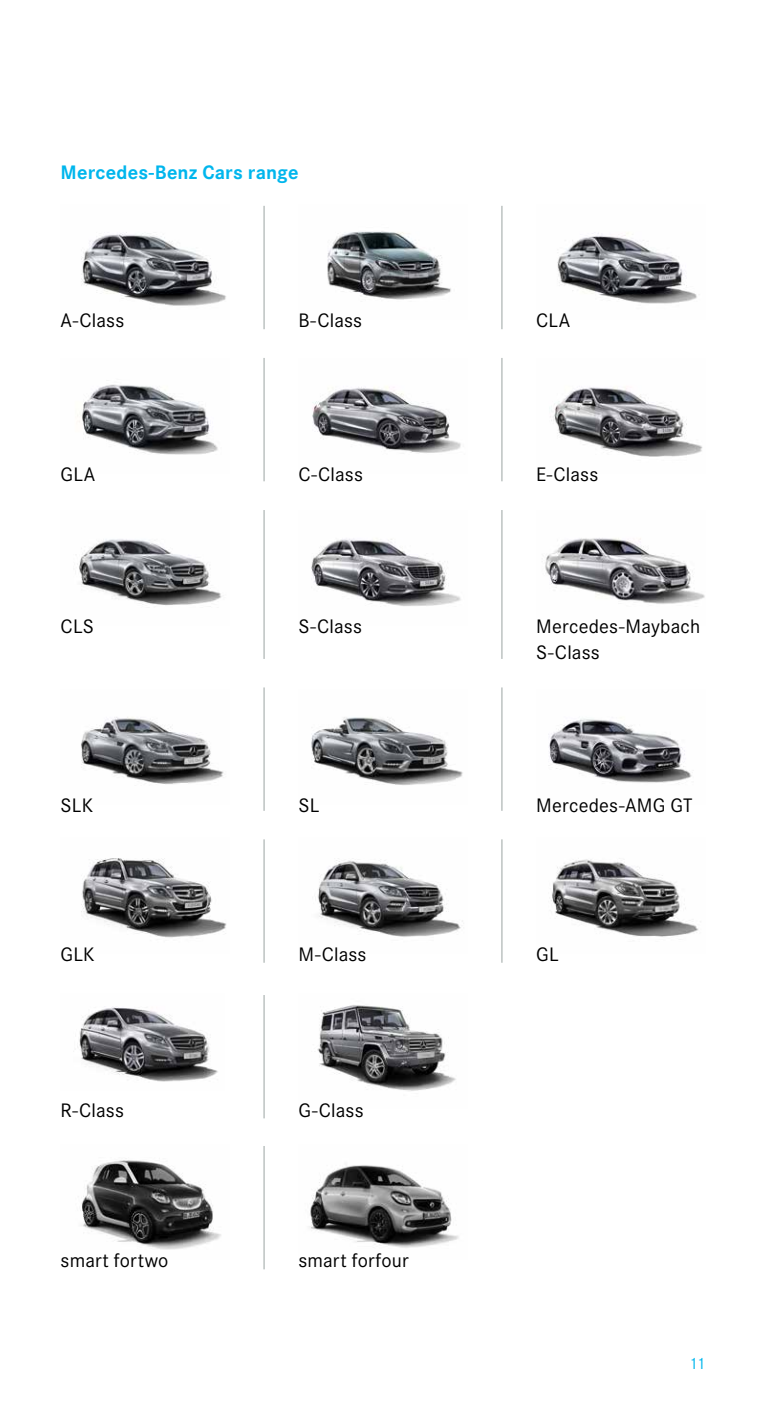
<style>
.page{position:relative;width:766px;height:1404px;background:#fff}
.page>*{position:absolute;margin:0;border:0;box-sizing:border-box;transform-origin:0 0}
.t1{font:20.25px/25.4px "Corporate S";letter-spacing:.01em;color:#000}
.t2{font:700 20.25px "Corporate S";letter-spacing:.005em;color:#00b6ed}
.t3{font:16.88px "Corporate S";color:#00b6ed}
</style>
<div class="page">
<img style="left:81px;top:232px;width:145px;height:74px">
<img style="left:327px;top:231px;width:124px;height:69px">
<img style="left:557px;top:233px;width:140px;height:71px">
<img style="left:81px;top:858px;width:146px;height:80px">
<img style="left:318px;top:860px;width:145px;height:77px">
<img style="left:551px;top:859px;width:148px;height:78px">
<hr style="left:263px;top:206px;width:2px;height:123px;background:#c4c9c8">
<hr style="left:501px;top:206px;width:1px;height:123px;background:#c4c9c8">
<img style="left:77px;top:384px;width:141px;height:71px">
<img style="left:312px;top:386px;width:149px;height:67px">
<img style="left:550px;top:387px;width:153px;height:70px">
<hr style="left:263px;top:358px;width:2px;height:123px;background:#c4c9c8">
<hr style="left:501px;top:358px;width:1px;height:123px;background:#c4c9c8">
<img style="left:311px;top:539px;width:150px;height:67px">
<img style="left:545px;top:538px;width:160px;height:66px">
<hr style="left:263px;top:510px;width:2px;height:149px;background:#c4c9c8">
<hr style="left:501px;top:510px;width:1px;height:149px;background:#c4c9c8">
<img style="left:81px;top:717px;width:143px;height:67px">
<img style="left:311px;top:717px;width:152px;height:68px">
<img style="left:548px;top:718px;width:144px;height:65px">
<hr style="left:263px;top:687px;width:2px;height:123px;background:#c4c9c8">
<hr style="left:501px;top:687px;width:1px;height:123px;background:#c4c9c8">
<hr style="left:263px;top:839px;width:2px;height:123px;background:#c4c9c8">
<img style="left:309px;top:1165px;width:150px;height:83px">
<img style="left:80px;top:1160px;width:141px;height:90px">
<hr style="left:263px;top:1145px;width:2px;height:124px;background:#c4c9c8">
<hr style="left:501px;top:839px;width:1px;height:123px;background:#c4c9c8">
<img style="left:77px;top:1007px;width:141px;height:75px">
<img style="left:317px;top:1005px;width:139px;height:86px">
<hr style="left:263px;top:994px;width:2px;height:124px;background:#c4c9c8">
<img style="left:79px;top:539px;width:143px;height:67px">
<p class="t2" style="left:61px;top:160px;width:239px">Mercedes-Benz Cars range</p>
<p class="t1" style="left:61px;top:308px;width:65px">A-Class</p>
<p class="t1" style="left:298px;top:308px;width:65px">B-Class</p>
<p class="t1" style="left:536px;top:308px;width:36px">CLA</p>
<p class="t1" style="left:61px;top:461px;width:36px">GLA</p>
<p class="t1" style="left:298px;top:461px;width:66px">C-Class</p>
<p class="t1" style="left:536px;top:461px;width:64px">E-Class</p>
<p class="t1" style="left:61px;top:614px;width:35px">CLS</p>
<p class="t1" style="left:298px;top:614px;width:65px">S-Class</p>
<p class="t1" style="left:536px;top:614px;width:165px">Mercedes-Maybach<br>S-Class</p>
<p class="t1" style="left:61px;top:792px;width:34px">SLK</p>
<p class="t1" style="left:298px;top:792px;width:22px">SL</p>
<p class="t1" style="left:536px;top:792px;width:158px">Mercedes-AMG GT</p>
<p class="t1" style="left:61px;top:941px;width:35px">GLK</p>
<p class="t1" style="left:298px;top:941px;width:70px">M-Class</p>
<p class="t1" style="left:536px;top:941px;width:24px">GL</p>
<p class="t1" style="left:61px;top:1097px;width:65px">R-Class</p>
<p class="t1" style="left:298px;top:1097px;width:67px">G-Class</p>
<p class="t1" style="left:61px;top:1247px;width:109px">smart fortwo</p>
<p class="t1" style="left:298px;top:1247px;width:112px">smart forfour</p>
<p class="t3" style="left:688px;top:1353px;width:18px">11</p>
</div>
